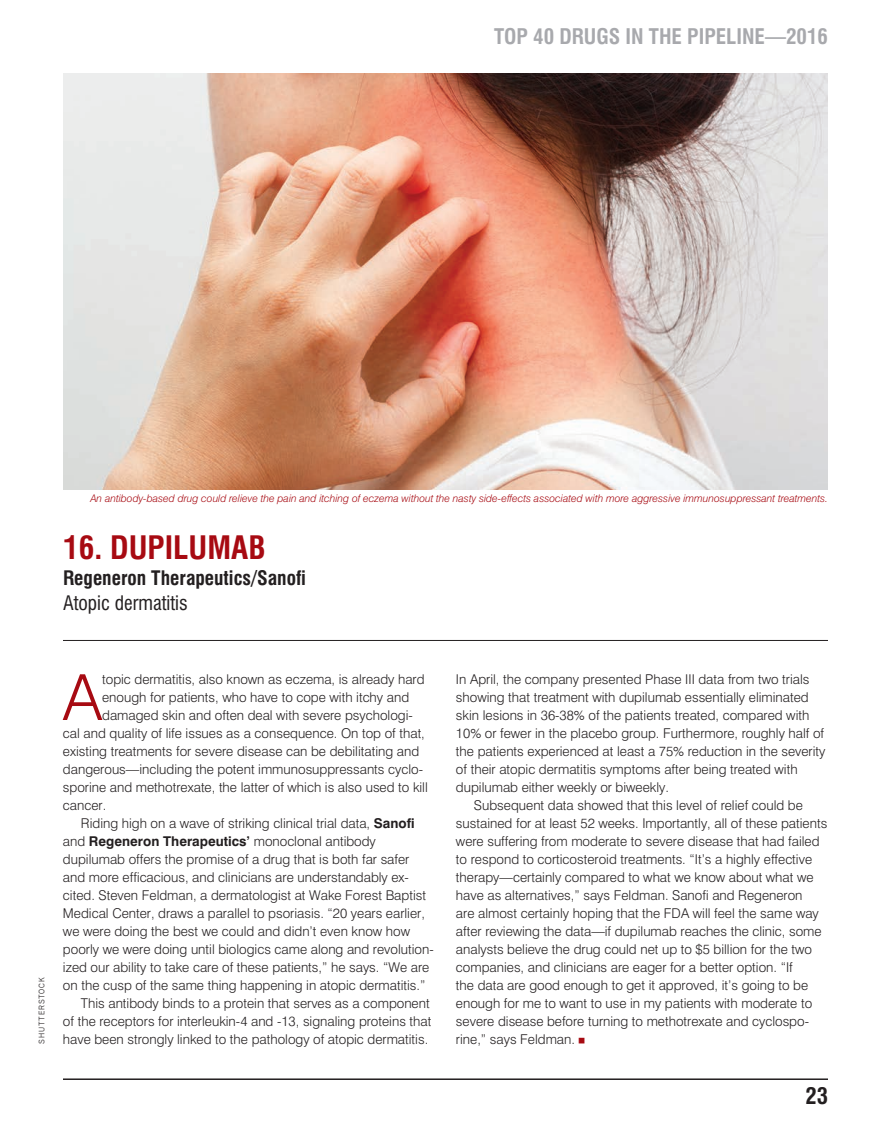
<style>
.page{position:relative;width:891px;height:1134px;background:#fff}
.page>*{position:absolute;margin:0;border:0;box-sizing:border-box;transform-origin:0 0}
.Body__No_Indent{font:300 63.6px "Swiss 721 BT";color:#a70a12}
.Title__Application_N{font:700 condensed 31.5px "Swiss 721 BT";color:#a70a12}
.t1{font:700 condensed 22.5px "Swiss 721 BT";color:#231f20}
.t2{font:700 condensed 21px "Swiss 721 BT";color:#a8a9ad}
.Title__Application_N-2{font:700 condensed 19.5px/25.5px "Swiss 721 BT";color:#231f20}
.Body__Indent{font:300 13.5px/18px "Swiss 721 BT";color:#231f20}
.Body__Indent__Last_P{font:300 13.5px/18px "Swiss 721 BT";color:#231f20}
.Body__No_Indent-2{font:300 13.5px "Swiss 721 BT";color:#231f20}
.t3{font:italic 300 10.5px "Swiss 721 BT";color:#a70a12}
.Credit{font:300 9px "Scout";letter-spacing:.1em;color:#231f20}
.s1{font-weight:400}
.s2{font-weight:700}
.s3{font-family:"STIX General";font-weight:400;color:#a70a12}
</style>
<div class="page">
<hr style="left:63px;top:640px;width:765px;height:1px;background:#231f20">
<img style="left:63px;top:74px;width:764px;height:416px">
<hr style="left:63px;top:1078px;width:765px;height:2px;background:#231f20">
<h3 class="t2" style="left:494px;top:24px;width:335px">TOP 40 DRUGS IN THE PIPELINE—2016</h3>
<p class="t3" style="left:91px;top:492px;width:739px">An antibody-based drug could relieve the pain and itching of eczema without the nasty side-effects associated with more aggressive immunosuppressant treatments.</p>
<p class="Title__Application_N" style="left:63px;top:529px;width:204px">16. DUPILUMAB</p>
<p class="Title__Application_N-2" style="left:63px;top:565px;width:244px">Regeneron Therapeutics/Sanofi<br><span class="s1">Atopic dermatitis</span></p>
<p class="Credit" style="left:37px;top:1044px;width:68px;rotate:-90deg">SHUTTERSTOCK</p>
<p class="Body__No_Indent" style="left:63px;top:659px;width:41px">A</p>
<p class="Body__No_Indent-2" style="left:102px;top:671px;width:324px">topic dermatitis, also known as eczema, is already hard</p>
<p class="Body__No_Indent-2" style="left:102px;top:689px;width:309px">enough for patients, who have to cope with itchy and</p>
<p class="Body__No_Indent-2" style="left:102px;top:707px;width:312px">damaged skin and often deal with severe psychologi-</p>
<p class="Body__No_Indent-2" style="left:63px;top:725px;width:363px">cal and quality of life issues as a consequence. On top of that,</p>
<p class="Body__No_Indent-2" style="left:63px;top:743px;width:358px">existing treatments for severe disease can be debilitating and</p>
<p class="Body__No_Indent-2" style="left:63px;top:761px;width:362px">dangerous—including the potent immunosuppressants cyclo-</p>
<p class="Body__No_Indent-2" style="left:63px;top:779px;width:366px">sporine and methotrexate, the latter of which is also used to kill</p>
<p class="Body__No_Indent-2" style="left:63px;top:797px;width:45px">cancer.</p>
<p class="Body__Indent" style="left:63px;top:814px;width:372px;text-indent:18px">Riding high on a wave of striking clinical trial data, <span class="s2">Sanofi </span>and <span class="s2">Regeneron Therapeutics’</span> monoclonal antibody dupilumab offers the promise of a drug that is both far safer and more efficacious, and clinicians are understandably ex&shy;cited. Steven Feldman, a dermatologist at Wake Forest Baptist Medical Center, draws a parallel to psoriasis. “20 years earlier, we were doing the best we could and didn’t even know how poorly we were doing until biologics came along and revolution&shy;ized our ability to take care of these patients,” he says. “We are on the cusp of the same thing happening in atopic dermatitis.”</p>
<p class="Body__Indent" style="left:63px;top:994px;width:370px;text-indent:18px">This antibody binds to a protein that serves as a component of the receptors for interleukin-4 and -13, signaling proteins that have been strongly linked to the pathology of atopic dermatitis.</p>
<p class="Body__Indent" style="left:456px;top:670px;width:371px">In April, the company presented Phase III data from two trials showing that treatment with dupilumab essentially eliminated skin lesions in 36-38% of the patients treated, compared with 10% or fewer in the placebo group. Furthermore, roughly half of the patients experienced at least a 75% reduction in the severity of their atopic dermatitis symptoms after being treated with dupilumab either weekly or biweekly.</p>
<p class="Body__Indent__Last_P" style="left:456px;top:796px;width:373px;text-indent:18px">Subsequent data showed that this level of relief could be sustained for at least 52 weeks. Importantly, all of these patients were suffering from moderate to severe disease that had failed to respond to corticosteroid treatments. “It’s a highly effective therapy—certainly compared to what we know about what we have as alternatives,” says Feldman. Sanofi and Regeneron<br>are almost certainly hoping that the FDA will feel the same way after reviewing the data—if dupilumab reaches the clinic, some analysts believe the drug could net up to $5 billion for the two companies, and clinicians are eager for a better option. “If<br>the data are good enough to get it approved, it’s going to be enough for me to want to use in my patients with moderate to severe disease before turning to methotrexate and cyclospo&shy;rine,” says Feldman. <span class="s3">▪</span></p>
<h3 class="t1" style="left:806px;top:1082px;width:24px">23</h3>
</div>
